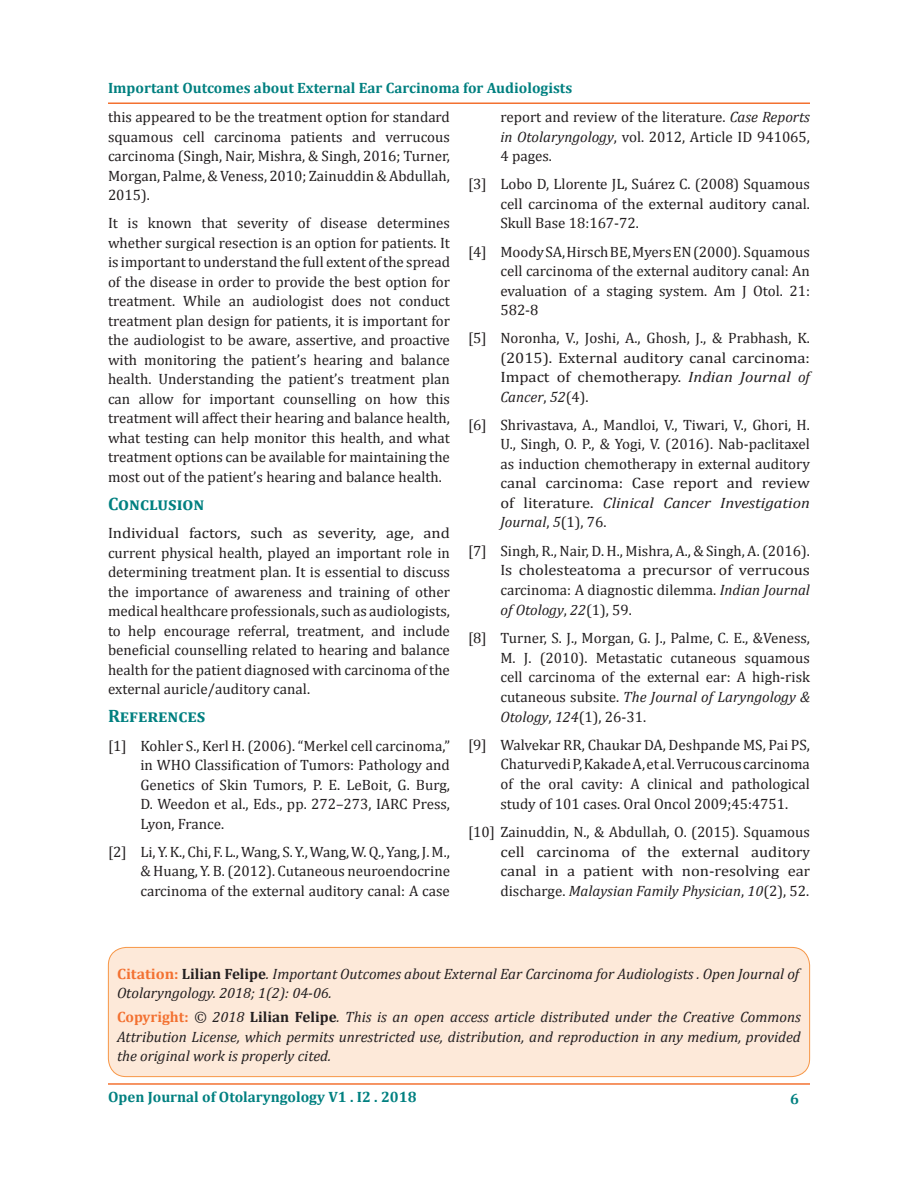
<style>
.page{position:relative;width:918px;height:1188px;background:#fff}
.page>*{position:absolute;margin:0;border:0;box-sizing:border-box;transform-origin:0 0}
.t1{font:700 18px "Cambria";color:#008080}
.t2{font:15px/19.5px "Cambria";color:#231f20;text-align:justify}
.t3{font:italic 15px/19.5px "Cambria";color:#231f20;text-align:justify}
.t4{font:italic 15px/19.5px "Cambria";color:#231f20;scale:1.05 1}
.t5{font:700 15px "Cambria";color:#008080}
.s1{font-style:italic}
.s2{font-weight:700;font-style:normal;color:#f37131}
.s3{font-weight:700;font-style:normal}
</style>
<div class="page">
<hr style="left:108px;top:1083px;width:702px;height:2px;background:#f37232">
<hr style="left:108px;top:102px;width:702px;height:2px;background:#f37131">
<div style="left:108px;top:947px;width:702px;height:130px;background:#fde9d9;border-radius:18px"></div>
<div style="left:108px;top:947px;width:702px;height:130px;border:1px solid #f79646;border-radius:18px"></div>
<p class="t5" style="left:108px;top:77px;width:466px">Important Outcomes about External Ear Carcinoma for Audiologists</p>
<p class="t2" style="left:108px;top:107px;width:344px">this appeared to be the treatment option for standard squamous cell carcinoma patients and verrucous carcinoma (Singh, Nair, Mishra, &amp; Singh, 2016; Turner, Morgan, Palme, &amp; Veness, 2010; Zainuddin &amp; Abdullah, 2015).</p>
<p class="t2" style="left:108px;top:214px;width:344px">It is known that severity of disease determines whether surgical resection is an option for patients. It is important to understand the full extent of the spread of the disease in order to provide the best option for treatment. While an audiologist does not conduct treatment plan design for patients, it is important for the audiologist to be aware, assertive, and proactive with monitoring the patient’s hearing and balance health. Understanding the patient’s treatment plan can allow for important counselling on how this treatment will affect their hearing and balance health, what testing can help monitor this health, and what treatment options can be available for maintaining the most out of the patient’s hearing and balance health.</p>
<p class="t1" style="left:108px;top:491px;width:98px">Conclusion</p>
<p class="t2" style="left:108px;top:523px;width:344px">Individual factors, such as severity, age, and current physical health, played an important role in determining treatment plan. It is essential to discuss the importance of awareness and training of other medical healthcare professionals, such as audiologists, to help encourage referral, treatment, and include beneficial counselling related to hearing and balance health for the patient diagnosed with carcinoma of the external auricle/auditory canal.</p>
<p class="t1" style="left:108px;top:704px;width:99px">References</p>
<p class="t2" style="left:140px;top:736px;width:311px;text-indent:-32px">[1] Kohler S., Kerl H. (2006). “Merkel cell carcinoma,” in WHO Classification of Tumors: Pathology and Genetics of Skin Tumors, P. E. LeBoit, G. Burg, D. Weedon et al., Eds., pp. 272–273, IARC Press, Lyon, France.</p>
<p class="t2" style="left:140px;top:842px;width:311px;text-indent:-32px">[2] Li, Y. K., Chi, F. L., Wang, S. Y., Wang, W. Q., Yang, J. M., &amp; Huang, Y. B. (2012). Cutaneous neuroendocrine carcinoma of the external auditory canal: A case</p>
<p class="t2" style="left:500px;top:107px;width:311px">report and review of the literature. <span class="s1">Case Reports in Otolaryngology</span>, vol. 2012, Article ID 941065, 4 pages.</p>
<p class="t2" style="left:500px;top:175px;width:311px;text-indent:-32px">[3] Lobo D, Llorente JL, Suárez C. (2008) Squamous cell carcinoma of the external auditory canal.<br>Skull Base 18:167-72.</p>
<p class="t2" style="left:500px;top:242px;width:311px;text-indent:-32px">[4] Moody SA, Hirsch BE, Myers EN (2000). Squamous cell carcinoma of the external auditory canal: An evaluation of a staging system. Am J Otol. 21:<br>582-8</p>
<p class="t2" style="left:500px;top:328px;width:311px;text-indent:-32px">[5] Noronha, V., Joshi, A., Ghosh, J., &amp; Prabhash, K. (2015). External auditory canal carcinoma:<br>Impact of chemotherapy. <span class="s1">Indian Journal of Cancer</span>, <span class="s1">52</span>(4).</p>
<p class="t2" style="left:500px;top:415px;width:311px;text-indent:-32px">[6] Shrivastava, A., Mandloi, V., Tiwari, V., Ghori, H.<br>U., Singh, O. P., &amp; Yogi, V. (2016). Nab-paclitaxel as induction chemotherapy in external auditory canal carcinoma: Case report and review of literature. <span class="s1">Clinical Cancer Investigation Journal</span>, <span class="s1">5</span>(1), 76.</p>
<p class="t2" style="left:500px;top:541px;width:311px;text-indent:-32px">[7] Singh, R., Nair, D. H., Mishra, A., &amp; Singh, A. (2016).<br>Is cholesteatoma a precursor of verrucous carcinoma: A diagnostic dilemma. <span class="s1">Indian Journal of Otology</span>, <span class="s1">22</span>(1), 59.</p>
<p class="t2" style="left:500px;top:628px;width:311px;text-indent:-32px">[8] Turner, S. J., Morgan, G. J., Palme, C. E., &amp;Veness, M. J. (2010). Metastatic cutaneous squamous cell carcinoma of the external ear: A high-risk cutaneous subsite. <span class="s1">The Journal of Laryngology &amp; Otology</span>, <span class="s1">124</span>(1), 26-31.</p>
<p class="t2" style="left:500px;top:735px;width:311px;text-indent:-32px">[9] Walvekar RR, Chaukar DA, Deshpande MS, Pai PS, Chaturvedi P, Kakade A, et al. Verrucous carcinoma of the oral cavity: A clinical and pathological study of 101 cases. Oral Oncol 2009;45:4751.</p>
<p class="t2" style="left:500px;top:822px;width:311px;text-indent:-32px">[10] Zainuddin, N., &amp; Abdullah, O. (2015). Squamous cell carcinoma of the external auditory canal in a patient with non-resolving ear discharge. <span class="s1">Malaysian Family Physician</span>, <span class="s1">10</span>(2), 52.</p>
<p class="t4" style="left:117px;top:963px;width:651px"><span class="s2">Citation:</span> <span class="s3">Lilian Felipe</span>. Important Outcomes about External Ear Carcinoma for Audiologists . Open Journal of<br>Otolaryngology. 2018; 1(2): 04-06.</p>
<p class="t3" style="left:117px;top:1007px;width:685px"><span class="s2">Copyright:</span> © 2018 <span class="s3">Lilian Felipe</span>. This is an open access article distributed under the Creative Commons Attribution License, which permits unrestricted use, distribution, and reproduction in any medium, provided the original work is properly cited.</p>
<p class="t5" style="left:108px;top:1086px;width:310px">Open Journal of Otolaryngology V1 . I2 . 2018</p>
<p class="t5" style="left:790px;top:1089px;width:10px">6</p>
</div>
